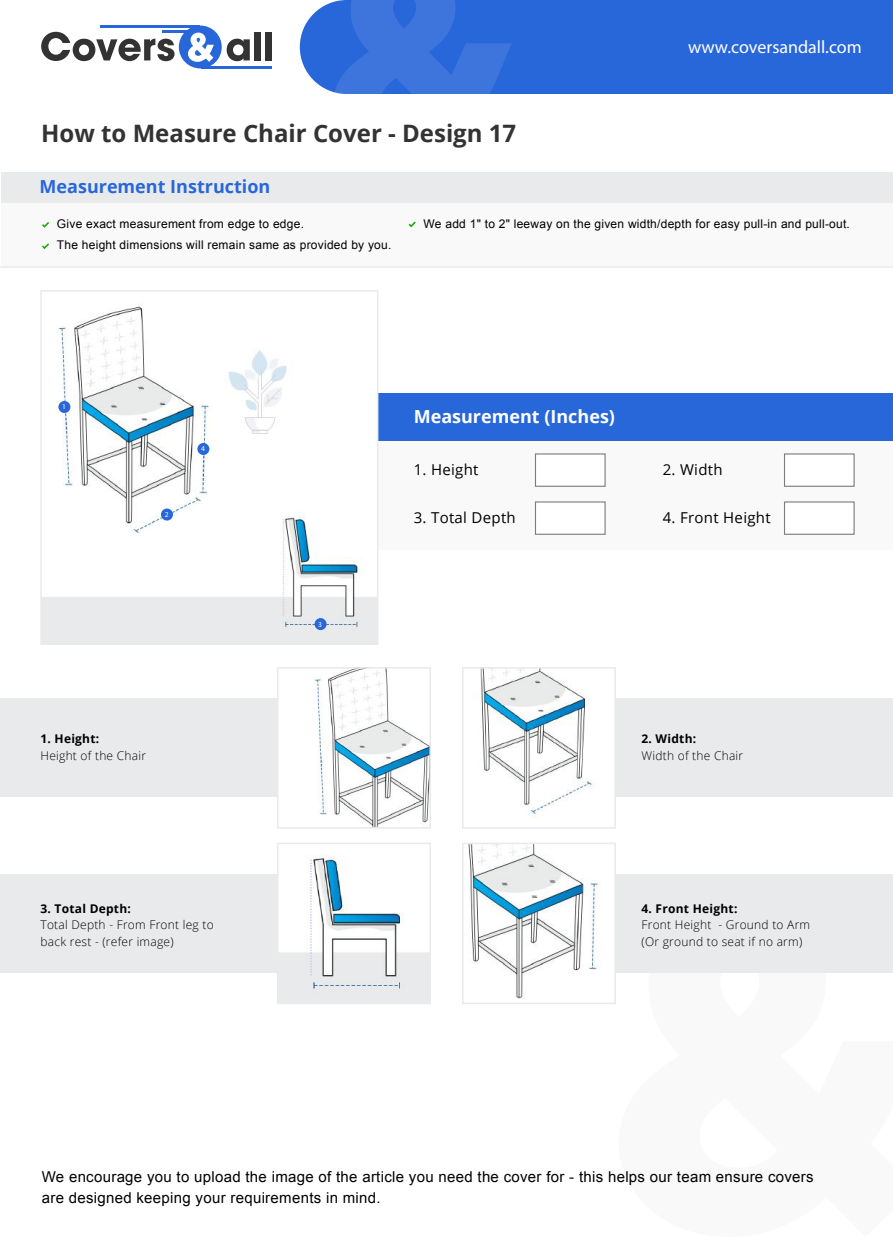
<style>
.page{position:relative;width:893px;height:1237px;background:#fff}
.page>*{position:absolute;margin:0;border:0;box-sizing:border-box;transform-origin:0 0}
.t1{font:700 24px "Open Sans";color:#333}
.t2{font:700 18px "Open Sans";color:#2867d9}
.t3{font:18px "Myriad Pro";color:#fff}
.t4{font:700 18px "Open Sans";color:#fff}
.t5{font:15px/21px "Arial";letter-spacing:.02em;color:#000}
.t6{font:15px "Open Sans";letter-spacing:.02em;color:#000}
.t7{font:12px "Arial";letter-spacing:.02em;color:#000}
.t8{font:300 12px/16.5px "Open Sans";letter-spacing:.02em;color:#000}
.t9{font:700 12px "Open Sans";letter-spacing:.02em;color:#000}
.t10{font:7.5px "Myriad Pro";color:#fff}
</style>
<div class="page">
<div style="left:0;top:699px;width:293px;height:98px;background:#e9eaeb"></div>
<img style="left:280px;top:670px;width:148px;height:155px">
<div style="left:277px;top:667px;width:154px;height:161px;border:2px solid #eaeaea"></div>
<div style="left:600px;top:699px;width:293px;height:98px;background:#e9eaeb"></div>
<img style="left:480px;top:670px;width:133px;height:148px">
<div style="left:462px;top:667px;width:154px;height:161px;border:2px solid #eaeaea"></div>
<div style="left:0;top:874px;width:293px;height:98px;background:#e9eaeb"></div>
<img style="left:280px;top:855px;width:148px;height:146px">
<div style="left:277px;top:843px;width:154px;height:161px;border:2px solid #eaeaea"></div>
<div style="left:600px;top:874px;width:293px;height:98px;background:#e9eaeb"></div>
<img style="left:468px;top:846px;width:145px;height:153px">
<div style="left:462px;top:843px;width:154px;height:161px;border:2px solid #eaeaea"></div>
<div style="left:300px;top:0;width:593px;height:94px;background:#2867d9"></div>
<svg style="left:333px;top:0;width:179px;height:94px;background:#356fda"></svg>
<svg style="left:41px;top:32px;width:134px;height:29px"></svg>
<svg style="left:227px;top:39px;width:23px;height:22px"></svg>
<div style="left:254px;top:32px;width:7px;height:28px;background:#333"></div>
<div style="left:265px;top:32px;width:7px;height:28px;background:#333"></div>
<hr style="left:101px;top:26px;width:99px;height:2px;background:#2867d9">
<hr style="left:162px;top:31px;width:38px;height:2px;background:#2867d9">
<hr style="left:201px;top:66px;width:71px;height:2px;background:#2867d9">
<div style="left:179px;top:26px;width:43px;height:42px;background:#2867d9;border-radius:50%"></div>
<svg style="left:188px;top:33px;width:26px;height:29px"></svg>
<div style="left:328px;top:394px;width:565px;height:156px;background:#f9f9f9"></div>
<div style="left:328px;top:394px;width:565px;height:47px;background:#2867d9"></div>
<div style="left:535px;top:453px;width:71px;height:34px;background:#fff;border:1px solid #7c7c7c"></div>
<div style="left:784px;top:453px;width:71px;height:34px;background:#fff;border:1px solid #7c7c7c"></div>
<div style="left:535px;top:501px;width:71px;height:34px;background:#fff;border:1px solid #7c7c7c"></div>
<div style="left:784px;top:501px;width:71px;height:34px;background:#fff;border:1px solid #7c7c7c"></div>
<img style="left:43px;top:306px;width:332px;height:336px">
<div style="left:40px;top:290px;width:338px;height:355px;border:2px solid #eaeaea"></div>
<div style="left:58px;top:401px;width:12px;height:12px;background:#2867d9;border-radius:50%"></div>
<div style="left:161px;top:508px;width:12px;height:12px;background:#2867d9;border-radius:50%"></div>
<div style="left:315px;top:618px;width:12px;height:12px;background:#2867d9;border-radius:50%"></div>
<div style="left:197px;top:443px;width:12px;height:12px;background:#2867d9;border-radius:50%"></div>
<div style="left:2px;top:172px;width:891px;height:31px;background:#e9eaeb"></div>
<div style="left:2px;top:203px;width:891px;height:64px;background:#f9f9f9"></div>
<svg style="left:409px;top:221px;width:7px;height:6px"></svg>
<svg style="left:42px;top:222px;width:7px;height:6px"></svg>
<svg style="left:42px;top:243px;width:7px;height:6px"></svg>
<hr style="left:0;top:266px;width:893px;height:2px;background:#eaeaea">
<h2 class="t3" style="left:688px;top:36px;width:175px">www.coversandall.com</h2>
<h1 class="t1" style="left:41px;top:116px;width:477px">How to Measure Chair Cover - Design 17</h1>
<h2 class="t2" style="left:40px;top:173px;width:232px">Measurement Instruction</h2>
<p class="t7" style="left:57px;top:216px;width:249px">Give exact measurement from edge to edge.</p>
<p class="t7" style="left:424px;top:216px;width:428px">We add 1" to 2" leeway on the given width/depth for easy pull-in and pull-out.</p>
<p class="t7" style="left:57px;top:237px;width:336px">The height dimensions will remain same as provided by you.</p>
<p class="t10" style="left:62px;top:402px;width:5px">1</p>
<p class="t10" style="left:165px;top:510px;width:5px">2</p>
<p class="t10" style="left:201px;top:444px;width:5px">4</p>
<p class="t9" style="left:40px;top:730px;width:60px">1. Height:</p>
<p class="t8" style="left:40px;top:747px;width:107px">Height of the Chair</p>
<p class="t9" style="left:40px;top:900px;width:92px">3. Total Depth:</p>
<p class="t8" style="left:40px;top:916px;width:175px">Total Depth - From Front leg to back rest - (refer image)</p>
<p class="t10" style="left:318px;top:619px;width:5px">3</p>
<h2 class="t4" style="left:414px;top:403px;width:203px">Measurement (Inches)</h2>
<p class="t6" style="left:414px;top:459px;width:66px">1. Height</p>
<p class="t6" style="left:663px;top:459px;width:61px">2. Width</p>
<p class="t6" style="left:414px;top:507px;width:104px">3. Total Depth</p>
<p class="t6" style="left:663px;top:507px;width:109px">4. Front Height</p>
<p class="t9" style="left:641px;top:730px;width:56px">2. Width:</p>
<p class="t8" style="left:641px;top:747px;width:103px">Width of the Chair</p>
<p class="t9" style="left:641px;top:900px;width:97px">4. Front Height:</p>
<p class="t8" style="left:641px;top:916px;width:170px">Front Height - Ground to Arm (Or ground to seat if no arm)</p>
<p class="t5" style="left:42px;top:1167px;width:773px">We encourage you to upload the image of the article you need the cover for - this helps our team ensure covers are designed keeping your requirements in mind.</p>
</div>
